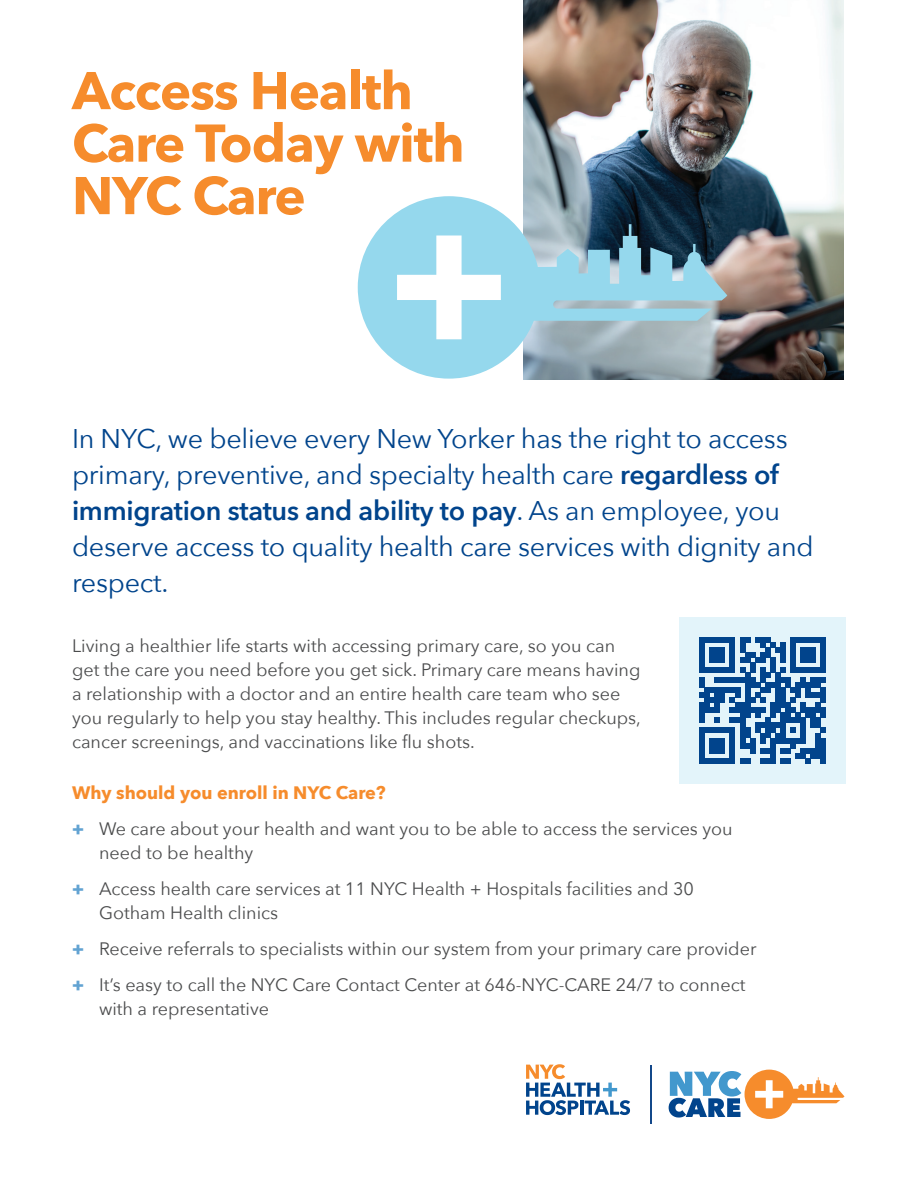
<style>
.page{position:relative;width:918px;height:1188px;background:#fff}
.page>*{position:absolute;margin:0;border:0;box-sizing:border-box;transform-origin:0 0}
.t1{font:700 52.5px/52.5px "Avenir Next";letter-spacing:-.02em;color:#f68c2c}
.t2{font:27px/36px "Avenir Next";letter-spacing:-.01em;color:#01448c}
.t3{font:18px/24px "Avenir Next";color:#4b4c4d}
.s1{font-weight:600}
.s2{font-weight:700;color:#f68c2c}
.s3{font-weight:800;color:#62a3d2}
</style>
<div class="page">
<img style="left:524px;top:0;width:320px;height:380px">
<svg style="left:358px;top:196px;width:369px;height:183px;background:#97bdcb"></svg>
<svg style="left:526px;top:1064px;width:104px;height:51px"></svg>
<hr style="left:651px;top:1065px;width:1px;height:59px;background:#13488a">
<svg style="left:669px;top:1070px;width:175px;height:49px"></svg>
<div style="left:680px;top:617px;width:166px;height:166px;background:#e3f4fa"></div>
<svg style="left:700px;top:637px;width:126px;height:126px"></svg>
<div style="left:821px;top:738px;width:5px;height:15px;background:#01448c"></div>
<div style="left:821px;top:753px;width:5px;height:10px;background:#01448c"></div>
<h1 class="t1" style="left:72px;top:64px;width:394px">Access Health<br>Care Today with<br>NYC Care</h1>
<p class="t2" style="left:72px;top:420px;width:743px">In NYC, we believe every New Yorker has the right to access primary, preventive, and specialty health care <span class="s1">regardless of immigration status and ability to pay</span>. As an employee, you deserve access to quality health care services with dignity and respect.</p>
<p class="t3" style="left:72px;top:633px;width:570px">Living a healthier life starts with accessing primary care, so you can get the care you need before you get sick. Primary care means having a relationship with a doctor and an entire health care team who see you regularly to help you stay healthy. This includes regular checkups, cancer screenings, and vaccinations like flu shots.</p>
<p class="t3" style="left:72px;top:774px;width:662px;line-height:36px"><span class="s2">Why should you enroll in NYC Care?<br></span><span class="s3">+</span> We care about your health and want you to be able to access the services you</p>
<p class="t3" style="left:72px;top:834px;width:623px;line-height:36px;text-indent:27px">need to be healthy<br><span class="s3">+</span> Access health care services at 11 NYC Health + Hospitals facilities and 30</p>
<p class="t3" style="left:72px;top:894px;width:686px;line-height:36px;text-indent:27px">Gotham Health clinics<br><span class="s3">+</span> Receive referrals to specialists within our system from your primary care provider <span class="s3">+</span> It’s easy to call the NYC Care Contact Center at 646-NYC-CARE 24/7 to connect</p>
<p class="t3" style="left:99px;top:996px;width:172px">with a representative</p>
</div>
